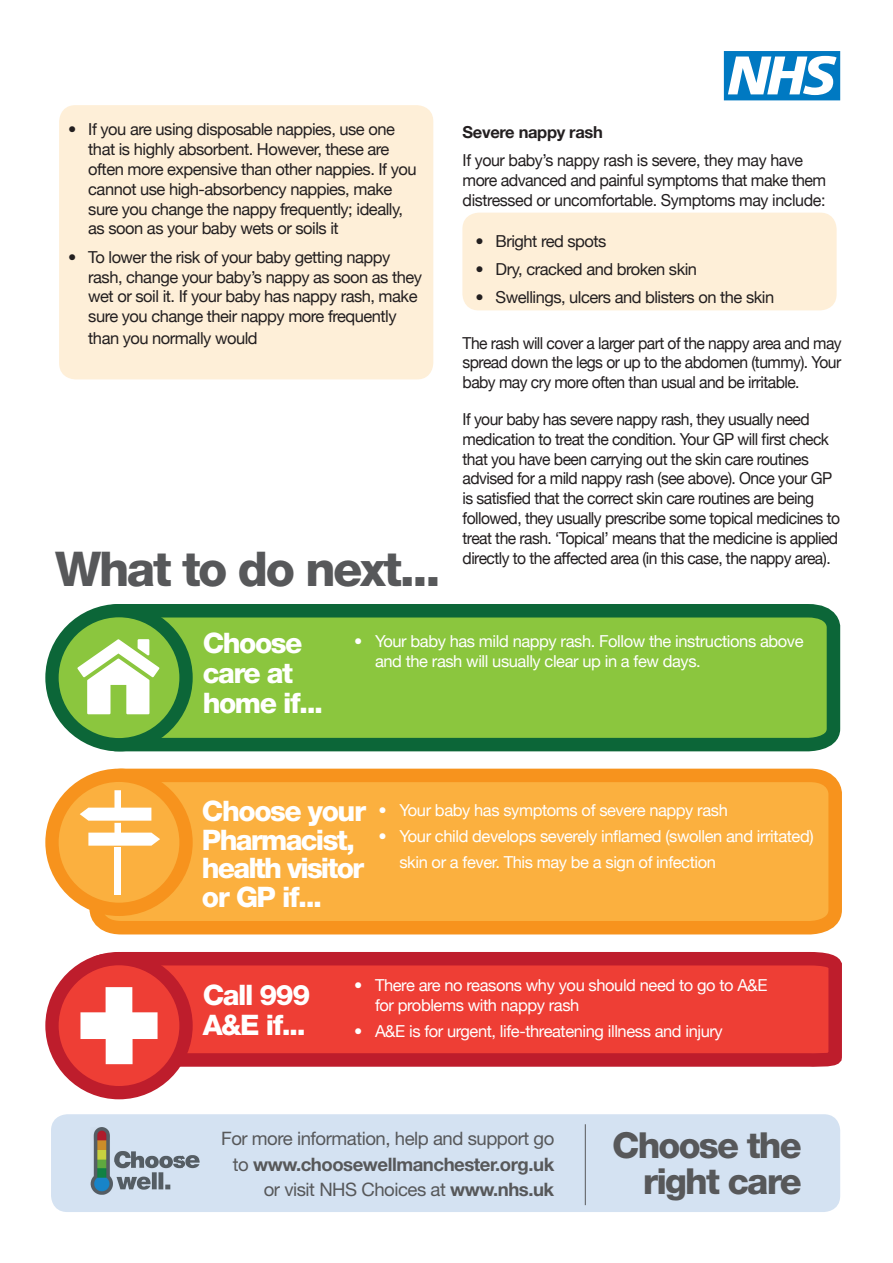
<style>
.page{position:relative;width:893px;height:1263px;background:#fff}
.page>*{position:absolute;margin:0;border:0;box-sizing:border-box;transform-origin:0 0}
.t1{font:800 48px "Helvetica Neue LT Std";letter-spacing:-.05em;color:#57585a}
.t2{font:800 35.85px/36px "Helvetica Neue LT Std";letter-spacing:-.05em;color:#57585a;text-align:right}
.t3{font:800 28.35px/29.8px "Helvetica Neue LT Std";letter-spacing:-.05em;color:#fff}
.t4{font:18.6px/25.3px "Helvetica Neue LT Std";letter-spacing:-.025em;color:#57585a;text-align:right}
.t5{font:16.5px/19.8px "Helvetica Neue";letter-spacing:-.03em;color:#231f20}
.t6{font:16.5px/19.8px "Helvetica Neue";letter-spacing:-.03em;color:#231f20;text-align:justify;scale:.95 1}
.t7{font:16.5px/19.8px "Helvetica Neue";letter-spacing:-.025em;color:#fff}
.t8{font:700 16.5px "Helvetica Neue";letter-spacing:-.02em;color:#231f20}
.s1{font-weight:700}
</style>
<div class="page">
<svg style="left:724px;top:51px;width:116px;height:49px"></svg>
<div style="left:51px;top:1114px;width:789px;height:98px;background:#d4e2f2;border-radius:16px"></div>
<img style="left:90px;top:1127px;width:110px;height:68px">
<hr style="left:585px;top:1124px;width:1px;height:81px;background:#57585a">
<div style="left:462px;top:213px;width:375px;height:97px;background:#feefd8;border-radius:16px"></div>
<div style="left:59px;top:105px;width:374px;height:274px;background:#feefd8;border-radius:16px"></div>
<svg style="left:193px;top:952px;width:649px;height:115px;background:#e23633"></svg>
<svg style="left:45px;top:952px;width:148px;height:147px"></svg>
<svg style="left:113px;top:604px;width:728px;height:148px;background:#72b33e"></svg>
<svg style="left:45px;top:604px;width:148px;height:147px"></svg>
<svg style="left:90px;top:768px;width:752px;height:167px;background:#faab3b"></svg>
<svg style="left:45px;top:769px;width:148px;height:147px"></svg>
<div style="left:114px;top:848px;width:7px;height:47px;background:#fff"></div>
<p class="t5" style="left:88px;top:118px;width:330px;text-indent:-20px">• If you are using disposable nappies, use one that is highly absorbent. However, these are often more expensive than other nappies. If you cannot use high-absorbency nappies, make sure you change the nappy frequently; ideally, as soon as your baby wets or soils it</p>
<p class="t5" style="left:88px;top:246px;width:335px;text-indent:-20px">• To lower the risk of your baby getting nappy rash, change your baby’s nappy as soon as they wet or soil it. If your baby has nappy rash, make sure you change their nappy more frequently</p>
<p class="t5" style="left:88px;top:327px;width:171px">than you normally would</p>
<p class="t1" style="left:55px;top:540px;width:387px">What to do next...</p>
<p class="t8" style="left:463px;top:117px;width:142px">Severe nappy rash</p>
<p class="t5" style="left:463px;top:149px;width:365px">If your baby’s nappy rash is severe, they may have more advanced and painful symptoms that make them distressed or uncomfortable. Symptoms may include:</p>
<p class="t5" style="left:475px;top:230px;width:133px">• Bright red spots</p>
<p class="t5" style="left:475px;top:258px;width:223px">• Dry, cracked and broken skin</p>
<p class="t5" style="left:475px;top:286px;width:300px">• Swellings, ulcers and blisters on the skin</p>
<p class="t6" style="left:463px;top:332px;width:401px">The rash will cover a larger part of the nappy area and may spread down the legs or up to the abdomen (tummy). Your baby may cry more often than usual and be irritable.</p>
<p class="t6" style="left:463px;top:408px;width:399px;text-align:left">If your baby has severe nappy rash, they usually need medication to treat the condition. Your GP will first check that you have been carrying out the skin care routines advised for a mild nappy rash (see above). Once your GP is satisfied that the correct skin care routines are being followed, they usually prescribe some topical medicines to treat the rash. ‘Topical’ means that the medicine is applied directly to the affected area (in this case, the nappy area).</p>
<p class="t3" style="left:203px;top:628px;width:122px">Choose care at home if...</p>
<p class="t7" style="left:375px;top:630px;width:430px;text-indent:-21px">• Your baby has mild nappy rash. Follow the instructions above and the rash will usually clear up in a few days.</p>
<p class="t3" style="left:202px;top:797px;width:166px;line-height:28.5px">Choose your<br>Pharmacist,</p>
<p class="t3" style="left:202px;top:854px;width:164px;line-height:28.5px">health visitor or GP if...</p>
<p class="t7" style="left:378px;top:799px;width:351px">• Your baby has symptoms of severe nappy rash</p>
<p class="t7" style="left:378px;top:825px;width:437px">• Your child develops severely inflamed (swollen and irritated)</p>
<p class="t7" style="left:399px;top:851px;width:318px">skin or a fever. This may be a sign of infection</p>
<p class="t3" style="left:203px;top:980px;width:109px">Call 999</p>
<p class="t3" style="left:203px;top:1009px;width:105px">A&amp;E if...</p>
<p class="t7" style="left:375px;top:974px;width:394px;text-indent:-21px">• There are no reasons why you should need to go to A&amp;E for problems with nappy rash</p>
<p class="t7" style="left:354px;top:1020px;width:370px">• A&amp;E is for urgent, life-threatening illness and injury</p>
<p class="t4" style="left:221px;top:1126px;width:335px">For more information, help and support go to <span class="s1">www.choosewellmanchester.org.uk </span>or visit NHS Choices at <span class="s1">www.nhs.uk</span></p>
<h2 class="t2" style="left:612px;top:1127px;width:191px">Choose the right care</h2>
</div>
